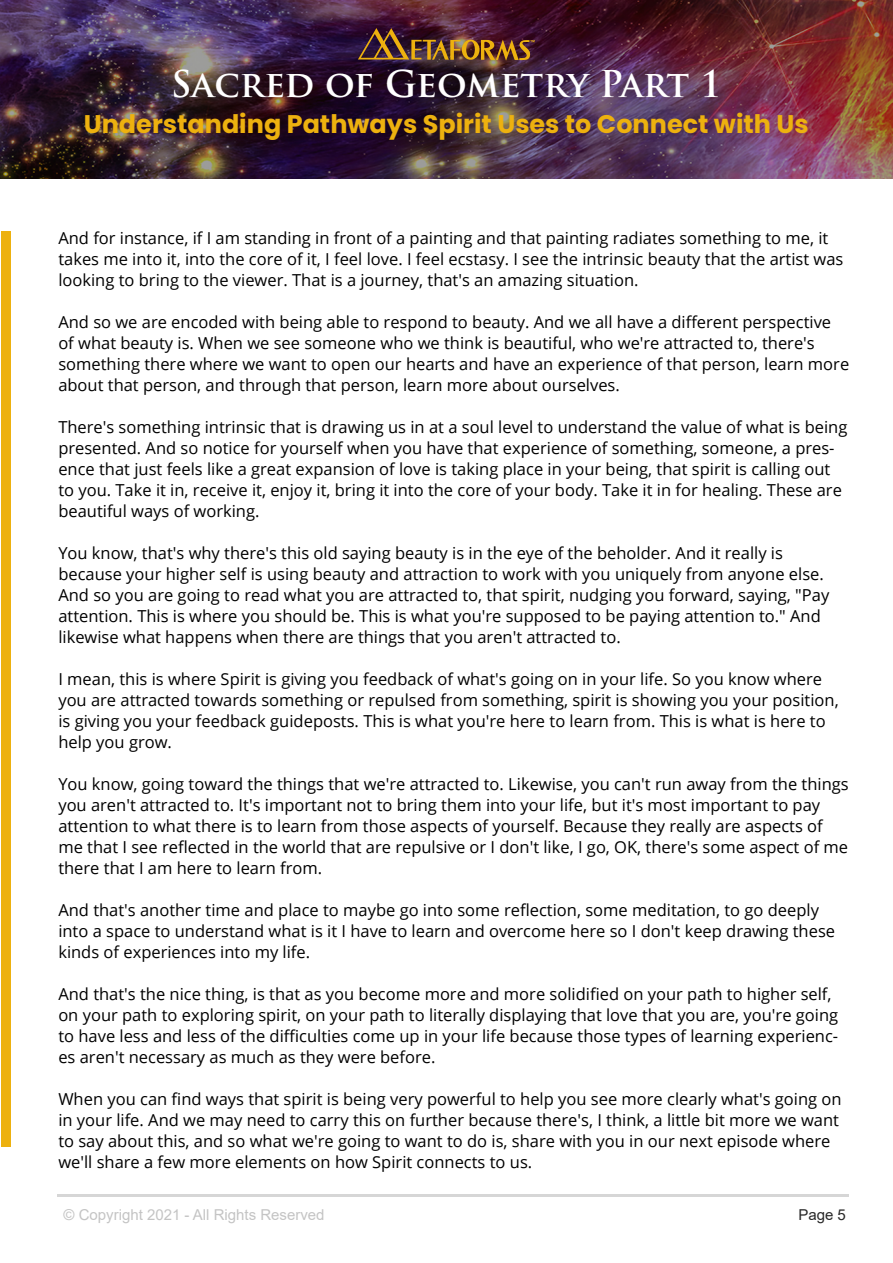
<style>
.page{position:relative;width:893px;height:1263px;background:#fff}
.page>*{position:absolute;margin:0;border:0;box-sizing:border-box;transform-origin:0 0}
.t1{font:700 36px "Trajan Pro";color:#fff}
.t2{font:700 25.5px "Poppins";color:#edb10f}
.t3{font:16.5px/21px "Open Sans";color:#000}
.t4{font:15px "Arial";color:#c4c4c4}
.t5{font:15px "Arial";color:#282828}
</style>
<div class="page">
<hr style="left:58px;top:1194px;width:791px;height:2px;background:#d6d6d6">
<img style="left:0;top:0;width:893px;height:178px">
<img style="left:358px;top:28px;width:177px;height:32px">
<div style="left:1px;top:231px;width:9px;height:916px;background:#edb10f"></div>
<h1 class="t1" style="left:171px;top:61px;width:553px">Sacred of Geometry Part 1</h1>
<h2 class="t2" style="left:84px;top:109px;width:726px">Understanding Pathways Spirit Uses to Connect with Us</h2>
<p class="t3" style="left:58px;top:227px;width:787px">And for instance, if I am standing in front of a painting and that painting radiates something to me, it takes me into it, into the core of it, I feel love. I feel ecstasy. I see the intrinsic beauty that the artist was looking to bring to the viewer. That is a journey, that's an amazing situation.</p>
<p class="t3" style="left:58px;top:311px;width:792px">And so we are encoded with being able to respond to beauty. And we all have a different perspective of what beauty is. When we see someone who we think is beautiful, who we're attracted to, there's something there where we want to open our hearts and have an experience of that person, learn more about that person, and through that person, learn more about ourselves.</p>
<p class="t3" style="left:58px;top:416px;width:791px">There's something intrinsic that is drawing us in at a soul level to understand the value of what is being presented. And so notice for yourself when you have that experience of something, someone, a pres&shy;ence that just feels like a great expansion of love is taking place in your being, that spirit is calling out to you. Take it in, receive it, enjoy it, bring it into the core of your body. Take it in for healing. These are beautiful ways of working.</p>
<p class="t3" style="left:58px;top:542px;width:772px">You know, that's why there's this old saying beauty is in the eye of the beholder. And it really is because your higher self is using beauty and attraction to work with you uniquely from anyone else.<br>And so you are going to read what you are attracted to, that spirit, nudging you forward, saying, "Pay attention. This is where you should be. This is what you're supposed to be paying attention to." And likewise what happens when there are things that you aren't attracted to.</p>
<p class="t3" style="left:58px;top:668px;width:782px">I mean, this is where Spirit is giving you feedback of what's going on in your life. So you know where you are attracted towards something or repulsed from something, spirit is showing you your position, is giving you your feedback guideposts. This is what you're here to learn from. This is what is here to help you grow.</p>
<p class="t3" style="left:58px;top:773px;width:792px">You know, going toward the things that we're attracted to. Likewise, you can't run away from the things you aren't attracted to. It's important not to bring them into your life, but it's most important to pay attention to what there is to learn from those aspects of yourself. Because they really are aspects of me that I see reflected in the world that are repulsive or I don't like, I go, OK, there's some aspect of me there that I am here to learn from.</p>
<p class="t3" style="left:58px;top:899px;width:778px">And that's another time and place to maybe go into some reflection, some meditation, to go deeply into a space to understand what is it I have to learn and overcome here so I don't keep drawing these kinds of experiences into my life.</p>
<p class="t3" style="left:58px;top:983px;width:781px">And that's the nice thing, is that as you become more and more solidified on your path to higher self, on your path to exploring spirit, on your path to literally displaying that love that you are, you're going to have less and less of the difficulties come up in your life because those types of learning experienc&shy;es aren't necessary as much as they were before.</p>
<p class="t3" style="left:58px;top:1088px;width:785px">When you can find ways that spirit is being very powerful to help you see more clearly what's going on in your life. And we may need to carry this on further because there's, I think, a little bit more we want to say about this, and so what we're going to want to do is, share with you in our next episode where we'll share a few more elements on how Spirit connects to us.</p>
<p class="t4" style="left:63px;top:1204px;width:263px">© Copyright 2021 - All Rights Reserved</p>
<p class="t5" style="left:798px;top:1204px;width:49px">Page 5</p>
</div>
